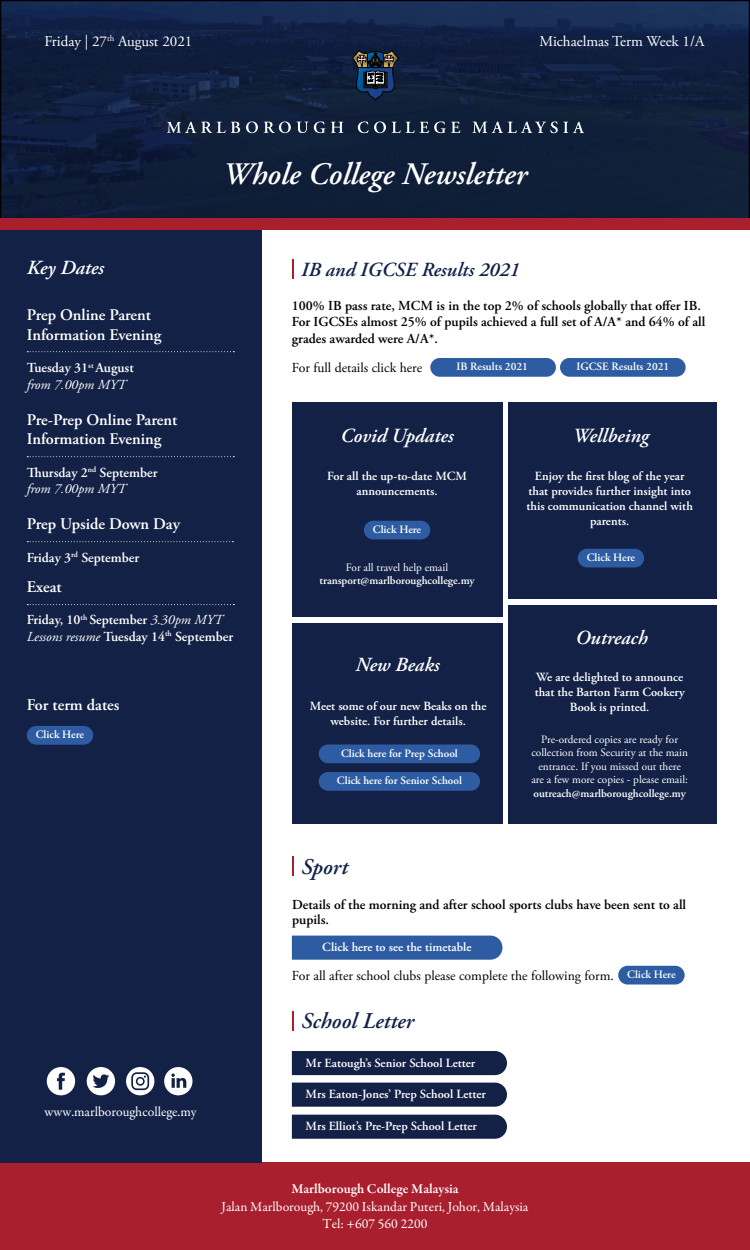
<style>
.page{position:relative;width:750px;height:1250px;background:#fff}
.page>*{position:absolute;margin:0;border:0;box-sizing:border-box;transform-origin:0 0}
.t1{font:italic 600 31.25px "Adobe Garamond Pro";color:#fff}
.t2{font:italic 600 22.5px "Adobe Garamond Pro";color:#122145}
.t3{font:italic 600 20px "Adobe Garamond Pro";color:#fff}
.t4{font:italic 600 20px "Adobe Garamond Pro";color:#122145}
.t5{font:600 16.25px/19.5px "Adobe Garamond Pro";color:#fff}
.t6{font:15px "Adobe Garamond Pro";color:#fff}
.t7{font:600 13.75px/16.5px "Adobe Garamond Pro";color:#000}
.t8{font:600 13.75px/16.5px "Adobe Garamond Pro";color:#fff}
.t9{font:13.75px/17.5px "Garamond Premr Pro";color:#fff;text-align:center}
.t10{font:13.75px "Adobe Garamond Pro";color:#000}
.t11{font:600 13.75px "Garamond Premr Pro";color:#fff}
.t12{font:600 12.5px/15px "Adobe Garamond Pro";color:#fff;text-align:center}
.t13{font:600 11.25px "Adobe Garamond Pro";color:#fff}
.t14{font:11.25px/13.5px "Adobe Garamond Pro";color:#fff;text-align:center}
.s1{font-weight:400;font-style:italic}
.s2{font-weight:600;font-size:11.25px;color:#fff}
</style>
<div class="page">
<img style="left:0;top:0;width:750px;height:219px">
<svg style="left:352px;top:50px;width:47px;height:51px;background:#243549"></svg>
<svg style="left:246px;top:121px;width:12px;height:12px"></svg>
<svg style="left:264px;top:121px;width:27px;height:12px"></svg>
<svg style="left:297px;top:122px;width:11px;height:11px"></svg>
<svg style="left:314px;top:121px;width:11px;height:12px"></svg>
<svg style="left:331px;top:122px;width:12px;height:11px"></svg>
<svg style="left:358px;top:121px;width:28px;height:12px"></svg>
<svg style="left:392px;top:121px;width:68px;height:12px"></svg>
<svg style="left:472px;top:121px;width:112px;height:12px"></svg>
<svg style="left:167px;top:122px;width:73px;height:11px"></svg>
<div style="left:0;top:219px;width:750px;height:11px;background:#aa1f2e"></div>
<div style="left:0;top:1162px;width:750px;height:88px;background:#aa1f2e"></div>
<div style="left:0;top:230px;width:261px;height:932px;background:#122145"></div>
<svg style="left:27px;top:456px;width:207px;height:1px"></svg>
<svg style="left:27px;top:541px;width:206px;height:1px"></svg>
<svg style="left:27px;top:604px;width:207px;height:1px"></svg>
<svg style="left:27px;top:351px;width:207px;height:1px"></svg>
<div style="left:47px;top:1067px;width:28px;height:28px;background:#fff;border-radius:50%"></div>
<svg style="left:57px;top:1073px;width:8px;height:17px"></svg>
<div style="left:87px;top:1067px;width:28px;height:28px;background:#fff;border-radius:50%"></div>
<svg style="left:93px;top:1074px;width:16px;height:14px"></svg>
<div style="left:126px;top:1067px;width:28px;height:28px;background:#fff;border-radius:50%"></div>
<svg style="left:131px;top:1072px;width:18px;height:18px"></svg>
<div style="left:133px;top:1074px;width:14px;height:14px;background:#fff;border-radius:4px"></div>
<svg style="left:136px;top:1077px;width:9px;height:9px"></svg>
<svg style="left:137px;top:1076px;width:9px;height:8px"></svg>
<div style="left:164px;top:1067px;width:28px;height:28px;background:#fff;border-radius:50%"></div>
<svg style="left:171px;top:1074px;width:15px;height:14px"></svg>
<div style="left:508px;top:605px;width:209px;height:219px;background:#122145"></div>
<div style="left:292px;top:623px;width:211px;height:201px;background:#122145"></div>
<div style="left:508px;top:402px;width:209px;height:197px;background:#122145"></div>
<div style="left:292px;top:402px;width:211px;height:215px;background:#122145"></div>
<svg style="left:292px;top:259px;width:2px;height:19px"></svg>
<div style="left:292px;top:1051px;width:215px;height:24px;background:#122145"></div>
<div style="left:292px;top:936px;width:210px;height:24px;background:#2d5ca2"></div>
<div style="left:292px;top:1083px;width:215px;height:24px;background:#122145"></div>
<div style="left:292px;top:1115px;width:215px;height:24px;background:#122145"></div>
<div style="left:364px;top:521px;width:66px;height:18px;background:#2d5ca2;border-radius:9px"></div>
<div style="left:319px;top:745px;width:161px;height:18px;background:#2d5ca2;border-radius:9px"></div>
<div style="left:319px;top:772px;width:161px;height:19px;background:#2d5ca2;border-radius:9px"></div>
<div style="left:27px;top:726px;width:66px;height:19px;background:#2d5ca2;border-radius:9px"></div>
<div style="left:578px;top:549px;width:66px;height:18px;background:#2d5ca2;border-radius:9px"></div>
<svg style="left:292px;top:1012px;width:2px;height:19px"></svg>
<svg style="left:292px;top:856px;width:2px;height:19px"></svg>
<div style="left:618px;top:966px;width:67px;height:19px;background:#2d5ca2;border-radius:9px"></div>
<div style="left:430px;top:358px;width:126px;height:19px;background:#2d5ca2;border-radius:9px"></div>
<div style="left:560px;top:358px;width:126px;height:19px;background:#2d5ca2;border-radius:9px"></div>
<p class="t6" style="left:44px;top:32px;width:149px">Friday | 27<sup>th</sup> August 2021</p>
<p class="t6" style="left:540px;top:32px;width:166px">Michaelmas Term Week 1/A</p>
<h1 class="t1" style="left:223px;top:156px;width:306px">Whole College Newsletter</h1>
<h3 class="t3" style="left:27px;top:256px;width:79px">Key Dates</h3>
<h3 class="t5" style="left:27px;top:306px;width:136px">Prep Online Parent<br>Information Evening</h3>
<p class="t8" style="left:27px;top:360px;width:109px">Tuesday 31<sup>st</sup> August <span class="s1">from 7.00pm MYT</span></p>
<h3 class="t5" style="left:27px;top:410px;width:152px">Pre-Prep Online Parent<br>Information Evening</h3>
<p class="t8" style="left:27px;top:464px;width:132px">Thursday 2<sup>nd</sup> September <span class="s1">from 7.00pm MYT</span></p>
<h3 class="t5" style="left:27px;top:515px;width:155px">Prep Upside Down Day</h3>
<p class="t8" style="left:27px;top:549px;width:114px">Friday 3<sup>rd</sup> September</p>
<h3 class="t5" style="left:27px;top:577px;width:36px">Exeat</h3>
<p class="t8" style="left:27px;top:612px;width:208px">Friday, 10<sup>th</sup> September <span class="s1">3.30pm MYT<br>Lessons resume</span> Tuesday 14<sup>th</sup> September</p>
<h3 class="t4" style="left:301px;top:258px;width:220px">IB and IGCSE Results 2021</h3>
<p class="t7" style="left:292px;top:297px;width:415px">100% IB pass rate, MCM is in the top 2% of schools globally that offer IB.<br>For IGCSEs almost 25% of pupils achieved a full set of A/A* and 64% of all grades awarded were A/A*.</p>
<p class="t10" style="left:292px;top:359px;width:132px">For full details click here</p>
<p class="t13" style="left:456px;top:360px;width:73px">IB Results 2021</p>
<p class="t13" style="left:576px;top:360px;width:94px">IGCSE Results 2021</p>
<h3 class="t3" style="left:341px;top:424px;width:115px">Covid Updates</h3>
<p class="t12" style="left:327px;top:469px;width:141px">For all the up-to-date MCM announcements.</p>
<p class="t13" style="left:373px;top:523px;width:50px">Click Here</p>
<p class="t14" style="left:346px;top:561px;width:104px">For all travel help email</p>
<p class="t13" style="left:320px;top:574px;width:157px">transport@marlboroughcollege.my</p>
<h3 class="t3" style="left:573px;top:424px;width:77px">Wellbeing</h3>
<p class="t12" style="left:527px;top:469px;width:168px">Enjoy the first blog of the year that provides further insight into this communication channel with parents.</p>
<p class="t13" style="left:587px;top:551px;width:50px">Click Here</p>
<h3 class="t3" style="left:575px;top:626px;width:74px">Outreach</h3>
<h3 class="t5" style="left:27px;top:695px;width:94px">For term dates</h3>
<h3 class="t3" style="left:356px;top:653px;width:85px">New Beaks</h3>
<p class="t12" style="left:310px;top:698px;width:178px">Meet some of our new Beaks on the website. For further details.</p>
<p class="t12" style="left:535px;top:669px;width:152px">We are delighted to announce that the Barton Farm Cookery<br>Book is printed.</p>
<p class="t13" style="left:36px;top:728px;width:50px">Click Here</p>
<p class="t13" style="left:341px;top:747px;width:118px">Click here for Prep School</p>
<p class="t13" style="left:337px;top:774px;width:126px">Click here for Senior School</p>
<p class="t14" style="left:531px;top:733px;width:158px">Pre-ordered copies are ready for collection from Security at the main entrance. If you missed out there are a few more copies - please email:</p>
<p class="t13" style="left:533px;top:787px;width:154px">outreach@marlboroughcollege.my</p>
<h2 class="t2" style="left:301px;top:854px;width:48px">Sport</h2>
<p class="t7" style="left:292px;top:897px;width:395px;line-height:15px">Details of the morning and after school sports clubs have been sent to all pupils.</p>
<p class="t12" style="left:322px;top:940px;width:151px">Click here to see the timetable</p>
<p class="t10" style="left:292px;top:967px;width:385px">For all after school clubs please complete the following form. <span class="s2">Click Here</span></p>
<h2 class="t2" style="left:301px;top:1008px;width:114px">School Letter</h2>
<p class="t12" style="left:306px;top:1055px;width:171px">Mr Eatough’s Senior School Letter</p>
<p class="t9" style="left:44px;top:1103px;width:154px">www.marlboroughcollege.my</p>
<p class="t12" style="left:306px;top:1087px;width:182px">Mrs Eaton-Jones’ Prep School Letter</p>
<p class="t12" style="left:306px;top:1119px;width:173px">Mrs Elliot’s Pre-Prep School Letter</p>
<p class="t11" style="left:291px;top:1181px;width:169px">Marlborough College Malaysia</p>
<p class="t9" style="left:222px;top:1198px;width:308px">Jalan Marlborough, 79200 Iskandar Puteri, Johor, Malaysia<br>Tel: +607 560 2200</p>
</div>
